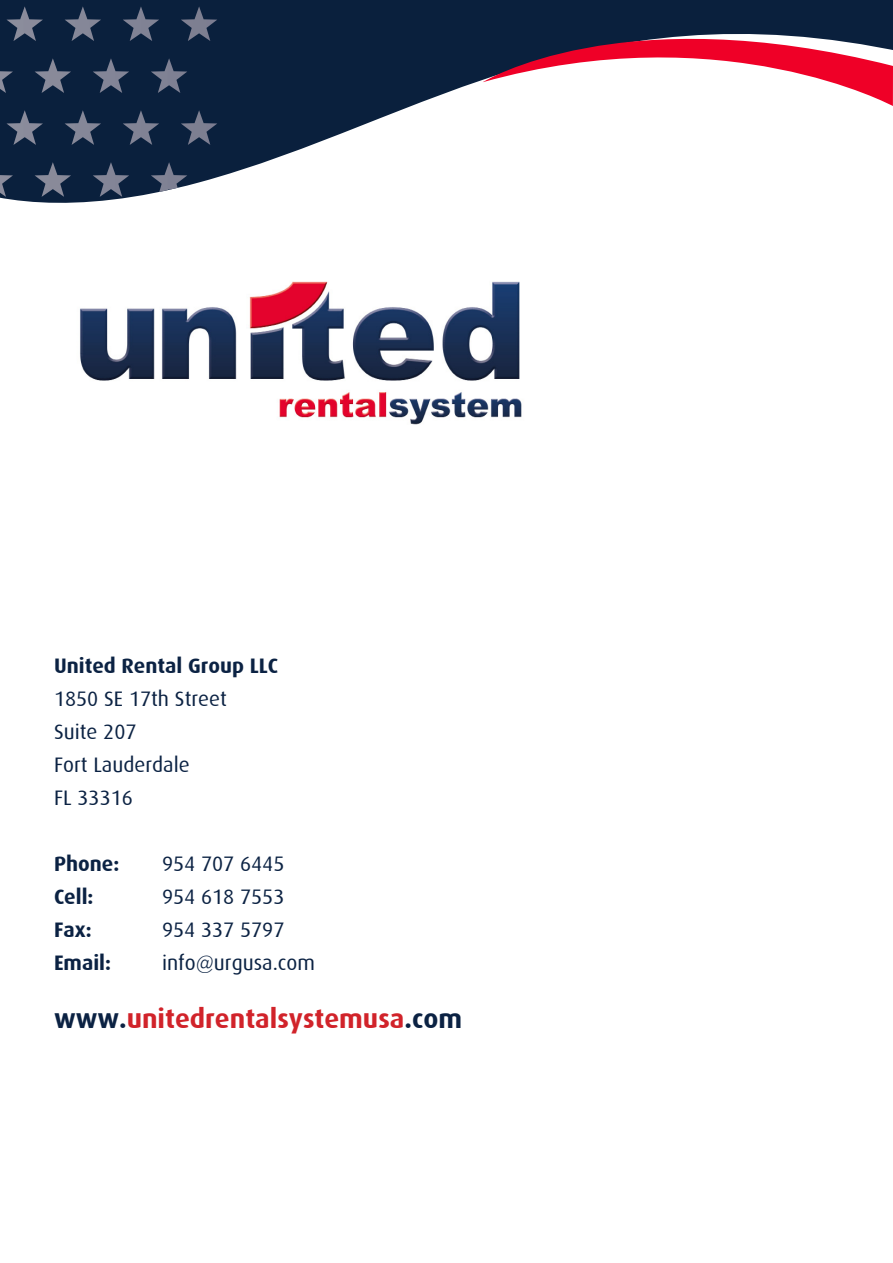
<style>
.page{position:relative;width:893px;height:1263px;background:#fff}
.page>*{position:absolute;margin:0;border:0;box-sizing:border-box;transform-origin:0 0}
.t1{font:700 27px "Dax";color:#d1232a}
.t2{font:21px "Dax";color:#0b2243}
.t3{font:700 21px "Dax";color:#0b2243}
.s1{color:#0b2243}
</style>
<div class="page">
<svg style="left:0;top:0;width:483px;height:203px;fill:#0a203d"></svg>
<img style="left:181px;top:6px;width:36px;height:35px">
<img style="left:123px;top:6px;width:36px;height:35px">
<img style="left:65px;top:6px;width:36px;height:35px">
<img style="left:7px;top:6px;width:36px;height:35px">
<img style="left:151px;top:58px;width:36px;height:35px">
<img style="left:93px;top:58px;width:36px;height:35px">
<img style="left:35px;top:58px;width:36px;height:35px">
<img style="left:0;top:71px;width:13px;height:22px">
<img style="left:151px;top:162px;width:36px;height:30px">
<img style="left:93px;top:162px;width:36px;height:35px">
<img style="left:35px;top:162px;width:36px;height:35px">
<img style="left:0;top:175px;width:13px;height:22px">
<img style="left:181px;top:110px;width:36px;height:35px">
<img style="left:123px;top:110px;width:36px;height:35px">
<img style="left:65px;top:110px;width:36px;height:35px">
<img style="left:7px;top:110px;width:36px;height:35px">
<svg style="left:483px;top:0;width:410px;height:106px"></svg>
<img style="left:80px;top:281px;width:442px;height:144px">
<p class="t3" style="left:54px;top:654px;width:226px">United Rental Group LLC</p>
<p class="t2" style="left:54px;top:687px;width:174px">1850 SE 17th Street</p>
<p class="t2" style="left:54px;top:720px;width:84px">Suite 207</p>
<p class="t2" style="left:54px;top:753px;width:137px">Fort Lauderdale</p>
<p class="t2" style="left:54px;top:786px;width:80px">FL 33316</p>
<p class="t3" style="left:54px;top:852px;width:67px">Phone:</p>
<p class="t2" style="left:162px;top:852px;width:124px">954 707 6445</p>
<p class="t3" style="left:54px;top:885px;width:41px">Cell:</p>
<p class="t2" style="left:162px;top:885px;width:124px">954 618 7553</p>
<p class="t3" style="left:54px;top:918px;width:39px">Fax:</p>
<p class="t2" style="left:162px;top:918px;width:124px">954 337 5797</p>
<p class="t3" style="left:54px;top:951px;width:59px">Email:</p>
<p class="t2" style="left:162px;top:951px;width:155px">info@urgusa.com</p>
<p class="t1" style="left:54px;top:1003px;width:410px"><span class="s1">www.</span>unitedrentalsystemusa<span class="s1">.com</span></p>
</div>
